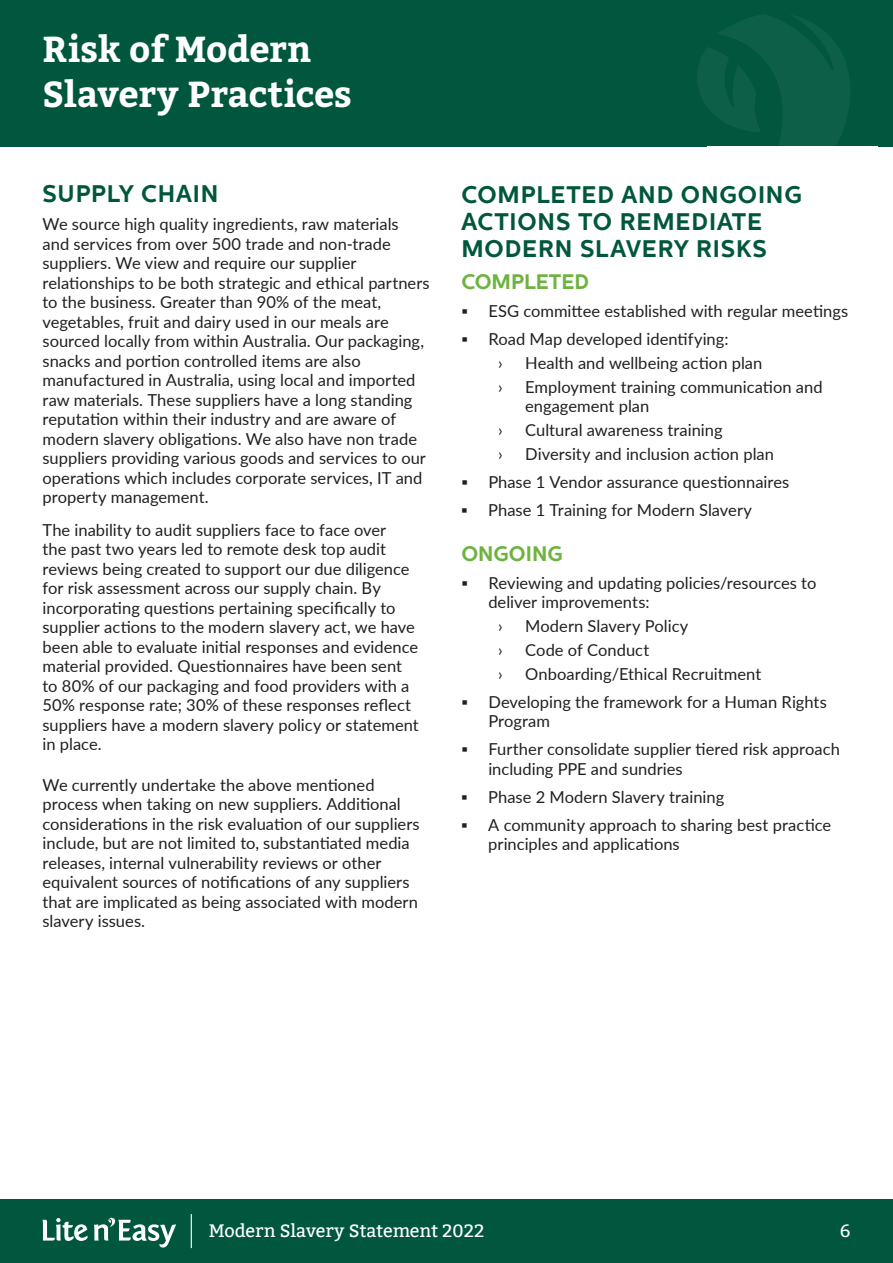
<style>
.page{position:relative;width:893px;height:1263px;background:#fff}
.page>*{position:absolute;margin:0;border:0;box-sizing:border-box;transform-origin:0 0}
.t1{font:700 36px/45px "Bitter";letter-spacing:-.005em;color:#fff}
.t2{font:700 24px/27px "Centrale Sans";letter-spacing:.035em;color:#00573d}
.t3{font:700 21px "Centrale Sans";color:#6eb340}
.t4{font:18px "Bitter";letter-spacing:-.005em;color:#fff}
.t5{font:16.5px/19.5px "Lato";color:#231f20}
</style>
<div class="page">
<div style="left:0;top:1199px;width:893px;height:64px;background:#00573d"></div>
<svg style="left:43px;top:1218px;width:45px;height:23px"></svg>
<svg style="left:94px;top:1217px;width:82px;height:30px"></svg>
<hr style="left:191px;top:1214px;width:1px;height:34px;background:#fff">
<div style="left:0;top:0;width:893px;height:146px;background:#00573d"></div>
<svg style="left:697px;top:14px;width:153px;height:133px"></svg>
<div style="left:707px;top:146px;width:170px;height:110px;background:#fff"></div>
<h1 class="t1" style="left:43px;top:27px;width:311px">Risk of Modern<br>Slavery Practices</h1>
<h2 class="t2" style="left:43px;top:180px;width:177px">SUPPLY CHAIN</h2>
<p class="t5" style="left:43px;top:214px;width:389px">We source high quality ingredients, raw materials<br>and services from over 500 trade and non-trade suppliers. We view and require our supplier relationships to be both strategic and ethical partners to the business. Greater than 90% of the meat, vegetables, fruit and dairy used in our meals are sourced locally from within Australia. Our packaging, snacks and portion controlled items are also manufactured in Australia, using local and imported raw materials. These suppliers have a long standing reputation within their industry and are aware of modern slavery obligations. We also have non trade suppliers providing various goods and services to our operations which includes corporate services, IT and property management.</p>
<p class="t5" style="left:43px;top:519px;width:378px">The inability to audit suppliers face to face over<br>the past two years led to remote desk top audit reviews being created to support our due diligence for risk assessment across our supply chain. By incorporating questions pertaining specifically to supplier actions to the modern slavery act, we have been able to evaluate initial responses and evidence material provided. Questionnaires have been sent to 80% of our packaging and food providers with a 50% response rate; 30% of these responses reflect suppliers have a modern slavery policy or statement in place.</p>
<p class="t5" style="left:43px;top:774px;width:379px">We currently undertake the above mentioned process when taking on new suppliers. Additional considerations in the risk evaluation of our suppliers include, but are not limited to, substantiated media releases, internal vulnerability reviews or other equivalent sources of notifications of any suppliers that are implicated as being associated with modern slavery issues.</p>
<h2 class="t2" style="left:461px;top:180px;width:342px">COMPLETED AND ONGOING<br>ACTIONS TO REMEDIATE<br>MODERN SLAVERY RISKS</h2>
<p class="t3" style="left:461px;top:269px;width:129px">COMPLETED</p>
<p class="t5" style="left:461px;top:301px;width:388px">▪ ESG committee established with regular meetings</p>
<p class="t5" style="left:498px;top:326px;width:232px;line-height:23.7px;text-indent:-37px">▪ Road Map developed identifying: ›</p>
<p class="t5" style="left:525px;top:352px;width:239px">Health and wellbeing action plan</p>
<p class="t5" style="left:498px;top:376px;width:6px">›</p>
<p class="t5" style="left:525px;top:376px;width:299px">Employment training communication and engagement plan</p>
<p class="t5" style="left:498px;top:419px;width:6px">›</p>
<p class="t5" style="left:525px;top:419px;width:199px">Cultural awareness training</p>
<p class="t5" style="left:498px;top:443px;width:6px">›</p>
<p class="t5" style="left:525px;top:443px;width:250px">Diversity and inclusion action plan</p>
<p class="t5" style="left:461px;top:471px;width:330px">▪ Phase 1 Vendor assurance questionnaires</p>
<p class="t5" style="left:461px;top:499px;width:292px">▪ Phase 1 Training for Modern Slavery</p>
<p class="t3" style="left:461px;top:541px;width:103px">ONGOING</p>
<p class="t5" style="left:488px;top:572px;width:330px;text-indent:-27px">▪ Reviewing and updating policies/resources to deliver improvements:</p>
<p class="t5" style="left:498px;top:616px;width:6px">›</p>
<p class="t5" style="left:525px;top:616px;width:165px">Modern Slavery Policy</p>
<p class="t5" style="left:498px;top:639px;width:6px">›</p>
<p class="t5" style="left:525px;top:639px;width:126px">Code of Conduct</p>
<p class="t5" style="left:498px;top:663px;width:6px">›</p>
<p class="t5" style="left:525px;top:663px;width:238px">Onboarding/Ethical Recruitment</p>
<p class="t5" style="left:488px;top:691px;width:340px;text-indent:-27px">▪ Developing the framework for a Human Rights<br>Program</p>
<p class="t5" style="left:488px;top:739px;width:353px;text-indent:-27px">▪ Further consolidate supplier tiered risk approach including PPE and sundries</p>
<p class="t5" style="left:461px;top:786px;width:264px">▪ Phase 2 Modern Slavery training</p>
<p class="t5" style="left:488px;top:814px;width:345px;text-indent:-27px">▪ A community approach to sharing best practice principles and applications</p>
<p class="t4" style="left:209px;top:1220px;width:277px">Modern Slavery Statement 2022</p>
<p class="t4" style="left:840px;top:1220px;width:12px">6</p>
</div>
